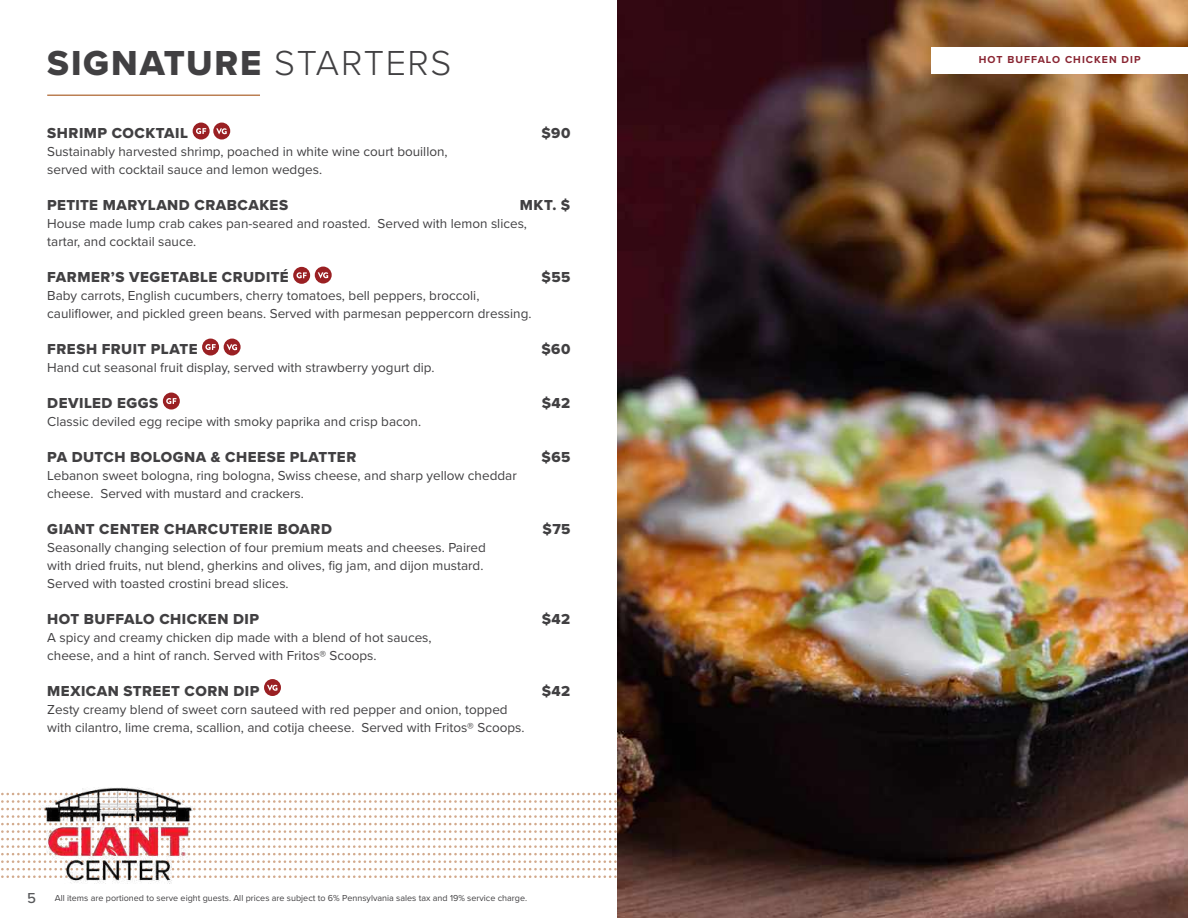
<style>
.page{position:relative;width:1188px;height:918px;background:#fff}
.page>*{position:absolute;margin:0;border:0;box-sizing:border-box;transform-origin:0 0}
.t1{font:36px "Proxima Nova Extrabld";letter-spacing:.05em;color:#414042}
.t2{font:15px "Proxima Nova Extrabld";letter-spacing:.035em;color:#414042}
.t3{font:500 15px "Proxima Nova";color:#58595b}
.t4{font:13.5px/18px "Proxima Nova";color:#414042}
.t5{font:700 10.5px "Proxima Nova";letter-spacing:.1em;color:#892532}
.t6{font:9px "Proxima Nova";color:#414042}
.s1{font-family:"Proxima Nova";font-weight:300}
</style>
<div class="page">
<svg style="left:1px;top:793px;width:617px;height:85px"></svg>
<div style="left:193px;top:123px;width:17px;height:17px;background:#9a2023;border-radius:50%"></div>
<svg style="left:196px;top:128px;width:10px;height:6px"></svg>
<div style="left:293px;top:267px;width:17px;height:17px;background:#9a2023;border-radius:50%"></div>
<svg style="left:297px;top:272px;width:10px;height:6px"></svg>
<svg style="left:315px;top:267px;width:17px;height:17px"></svg>
<div style="left:202px;top:339px;width:17px;height:17px;background:#9a2023;border-radius:50%"></div>
<svg style="left:205px;top:344px;width:11px;height:6px"></svg>
<svg style="left:224px;top:339px;width:17px;height:17px"></svg>
<div style="left:163px;top:393px;width:17px;height:17px;background:#9a2023;border-radius:50%"></div>
<svg style="left:166px;top:398px;width:11px;height:6px"></svg>
<svg style="left:264px;top:679px;width:17px;height:17px"></svg>
<img style="left:618px;top:0;width:570px;height:918px">
<svg style="left:213px;top:123px;width:17px;height:17px"></svg>
<hr style="left:47px;top:94px;width:213px;height:2px;background:#ab5f28">
<div style="left:932px;top:47px;width:256px;height:27px;background:#fff"></div>
<img style="left:10px;top:787px;width:217px;height:97px">
<h1 class="t1" style="left:47px;top:36px;width:406px">SIGNATURE <span class="s1">STARTERS</span></h1>
<p class="t5" style="left:979px;top:52px;width:163px">HOT BUFFALO CHICKEN DIP</p>
<p class="t2" style="left:47px;top:122px;width:142px">SHRIMP COCKTAIL</p>
<p class="t2" style="left:541px;top:122px;width:30px">$90</p>
<p class="t4" style="left:47px;top:142px;width:402px">Sustainably harvested shrimp, poached in white wine court bouillon, served with cocktail sauce and lemon wedges.</p>
<p class="t2" style="left:47px;top:194px;width:242px">PETITE MARYLAND CRABCAKES</p>
<p class="t2" style="left:520px;top:194px;width:52px">MKT. $</p>
<p class="t4" style="left:47px;top:214px;width:481px">House made lump crab cakes pan-seared and roasted. Served with lemon slices, tartar, and cocktail sauce.</p>
<p class="t2" style="left:47px;top:266px;width:243px">FARMER’S VEGETABLE CRUDITÉ</p>
<p class="t2" style="left:542px;top:266px;width:30px">$55</p>
<p class="t4" style="left:47px;top:286px;width:486px">Baby carrots, English cucumbers, cherry tomatoes, bell peppers, broccoli, cauliflower, and pickled green beans. Served with parmesan peppercorn dressing.</p>
<p class="t2" style="left:47px;top:338px;width:152px">FRESH FRUIT PLATE</p>
<p class="t2" style="left:541px;top:338px;width:30px">$60</p>
<p class="t4" style="left:47px;top:358px;width:389px">Hand cut seasonal fruit display, served with strawberry yogurt dip.</p>
<p class="t2" style="left:47px;top:392px;width:113px">DEVILED EGGS</p>
<p class="t2" style="left:542px;top:392px;width:30px">$42</p>
<p class="t4" style="left:47px;top:412px;width:375px">Classic deviled egg recipe with smoky paprika and crisp bacon.</p>
<p class="t2" style="left:47px;top:446px;width:311px">PA DUTCH BOLOGNA &amp; CHEESE PLATTER</p>
<p class="t2" style="left:542px;top:446px;width:30px">$65</p>
<p class="t4" style="left:47px;top:466px;width:471px">Lebanon sweet bologna, ring bologna, Swiss cheese, and sharp yellow cheddar cheese. Served with mustard and crackers.</p>
<p class="t2" style="left:47px;top:518px;width:286px">GIANT CENTER CHARCUTERIE BOARD</p>
<p class="t2" style="left:543px;top:518px;width:29px">$75</p>
<p class="t4" style="left:47px;top:538px;width:440px">Seasonally changing selection of four premium meats and cheeses. Paired with dried fruits, nut blend, gherkins and olives, fig jam, and dijon mustard.<br>Served with toasted crostini bread slices.</p>
<p class="t2" style="left:47px;top:608px;width:213px">HOT BUFFALO CHICKEN DIP</p>
<p class="t2" style="left:542px;top:608px;width:30px">$42</p>
<p class="t4" style="left:47px;top:628px;width:386px">A spicy and creamy chicken dip made with a blend of hot sauces, cheese, and a hint of ranch. Served with Fritos® Scoops.</p>
<p class="t2" style="left:47px;top:680px;width:214px">MEXICAN STREET CORN DIP</p>
<p class="t2" style="left:542px;top:680px;width:30px">$42</p>
<p class="t4" style="left:47px;top:700px;width:479px">Zesty creamy blend of sweet corn sauteed with red pepper and onion, topped with cilantro, lime crema, scallion, and cotija cheese. Served with Fritos® Scoops.</p>
<p class="t3" style="left:27px;top:887px;width:10px">5</p>
<p class="t6" style="left:55px;top:891px;width:474px">All items are portioned to serve eight guests. All prices are subject to 6% Pennsylvania sales tax and 19% service charge.</p>
</div>
